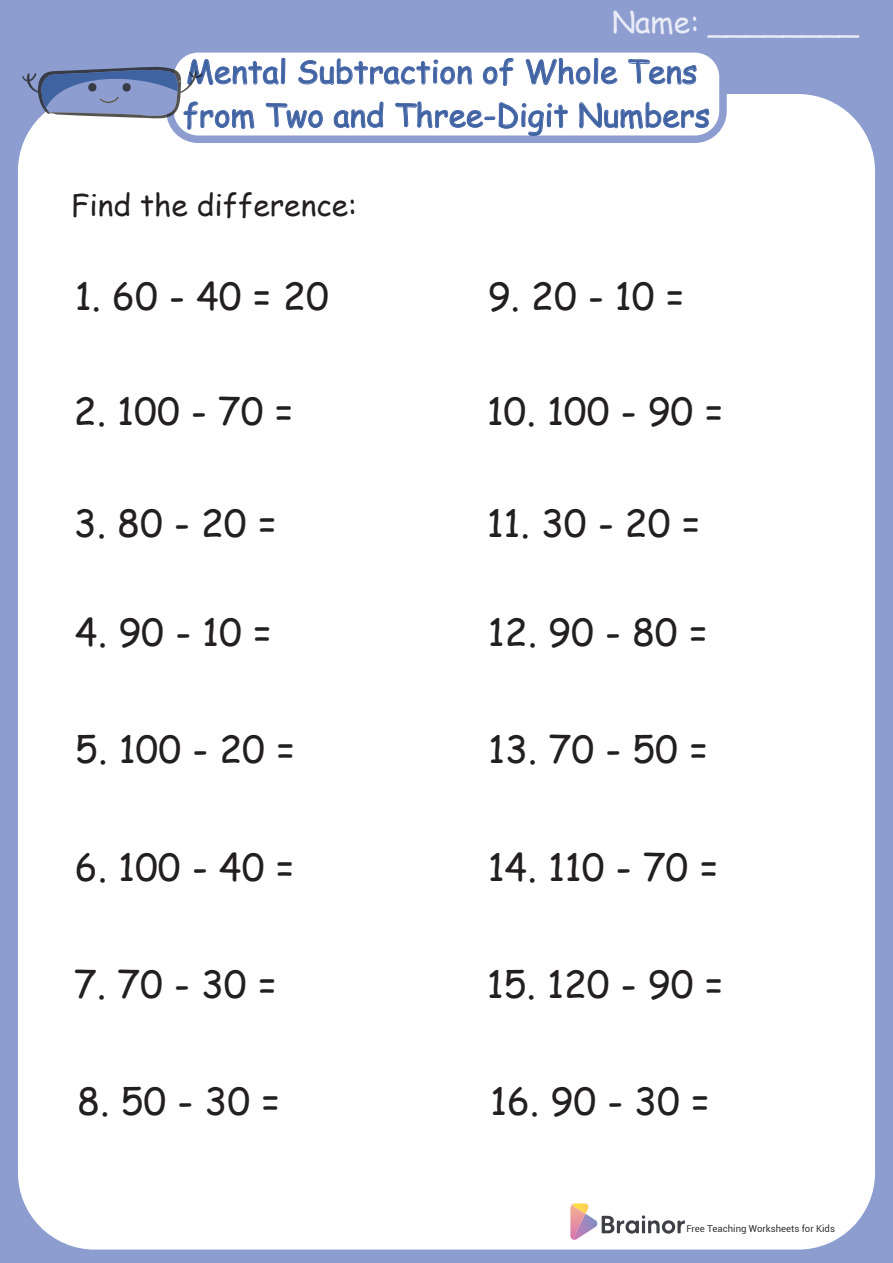
<style>
.page{position:relative;width:893px;height:1263px;background:#8d9dd0}
.page>*{position:absolute;margin:0;border:0;box-sizing:border-box;transform-origin:0 0}
.t1{font:37.5px "Comic Sans MS";color:#231f20}
.t2{font:31.5px/43.5px "Comic Sans MS";color:#3f62a1}
.t3{font:30px "Comic Sans MS";color:#231f20}
.t4{font:30px "Comic Sans MS";color:#fff}
.t5{font:9.6px "Roboto";color:#010101}
</style>
<div class="page">
<div style="left:18px;top:94px;width:857px;height:1155px;background:#fff;border-radius:77px"></div>
<div style="left:170px;top:49px;width:553px;height:90px;background:#fff;border-radius:28px"></div>
<div style="left:166px;top:45px;width:561px;height:98px;border:8px solid #8d9dd0;border-radius:28px"></div>
<svg style="left:22px;top:58px;width:687px;height:78px"></svg>
<svg style="left:570px;top:1203px;width:115px;height:37px"></svg>
<p class="t4" style="left:611px;top:0;width:249px">Name: ________</p>
<p class="t2" style="left:183px;top:49px;width:529px">Mental Subtraction of Whole Tens from Two and Three-Digit Numbers</p>
<p class="t3" style="left:71px;top:183px;width:288px">Find the difference:</p>
<p class="t1" style="left:75px;top:269px;width:256px">1. 60 - 40 = 20</p>
<p class="t1" style="left:488px;top:269px;width:199px">9. 20 - 10 =</p>
<p class="t1" style="left:74px;top:383px;width:222px">2. 100 - 70 =</p>
<p class="t1" style="left:487px;top:383px;width:239px">10. 100 - 90 =</p>
<p class="t1" style="left:74px;top:496px;width:205px">3. 80 - 20 =</p>
<p class="t1" style="left:487px;top:496px;width:216px">11. 30 - 20 =</p>
<p class="t1" style="left:75px;top:605px;width:199px">4. 90 - 10 =</p>
<p class="t1" style="left:488px;top:605px;width:222px">12. 90 - 80 =</p>
<p class="t1" style="left:75px;top:722px;width:222px">5. 100 - 20 =</p>
<p class="t1" style="left:488px;top:722px;width:222px">13. 70 - 50 =</p>
<p class="t1" style="left:75px;top:839px;width:222px">6. 100 - 40 =</p>
<p class="t1" style="left:488px;top:839px;width:233px">14. 110 - 70 =</p>
<p class="t1" style="left:74px;top:956px;width:205px">7. 70 - 30 =</p>
<p class="t1" style="left:487px;top:956px;width:239px">15. 120 - 90 =</p>
<p class="t1" style="left:77px;top:1074px;width:205px">8. 50 - 30 =</p>
<p class="t1" style="left:490px;top:1074px;width:222px">16. 90 - 30 =</p>
<p class="t5" style="left:686px;top:1222px;width:150px">Free Teaching Worksheets for Kids</p>
</div>
